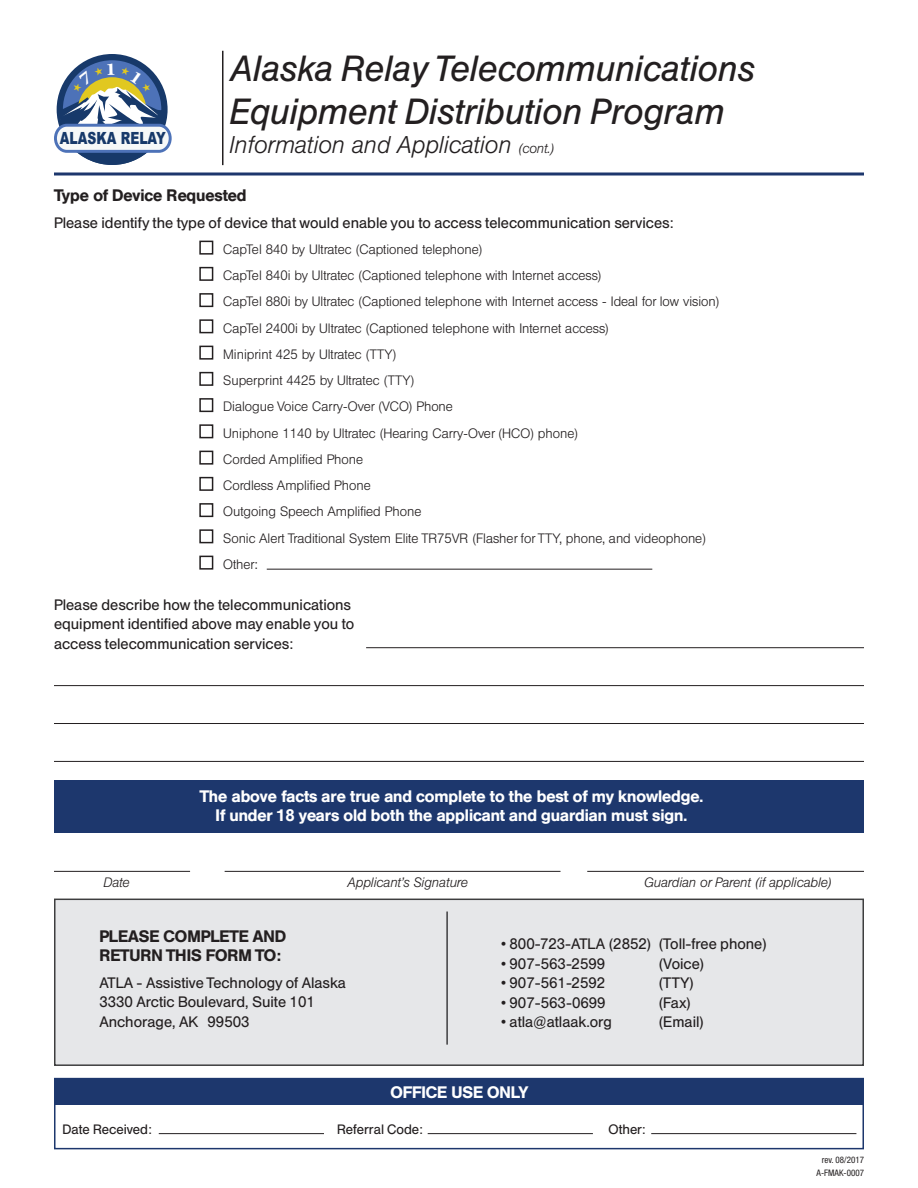
<style>
.page{position:relative;width:918px;height:1188px;background:#fff}
.page>*{position:absolute;margin:0;border:0;box-sizing:border-box;transform-origin:0 0}
.t1{font:italic 36px/43.2px "Berthold Standard BQ";color:#231f20}
.t2{font:italic 300 24px "Berthold Standard BQ";color:#231f20}
.t3{font:900 16.8px "Arial";color:#17396a;scale:.74 1}
.t4{font:500 16.5px/19.5px "Berthold Standard BQ";color:#fff;text-align:center}
.t5{font:500 16.5px/19.5px "Berthold Standard BQ";color:#231f20}
.t6{font:15px/19.5px "Berthold Standard BQ";color:#231f20}
.t7{font:300 13.5px/26.2px "Berthold Standard BQ";color:#231f20}
.t8{font:italic 300 13.5px "Berthold Standard BQ";color:#231f20}
.t9{font:13.5px "Berthold Standard BQ";color:#231f20}
.t10{font:condensed 9px/13.8px "Helvetica Neue";color:#231f20;text-align:center}
.s1{font-size:13.5px}
</style>
<div class="page">
<div style="left:54px;top:780px;width:810px;height:53px;background:#1d376d"></div>
<div style="left:54px;top:1078px;width:810px;height:27px;background:#1d376d"></div>
<div style="left:54px;top:899px;width:810px;height:167px;background:#e6e7e9;border:2px solid #3e3e3f"></div>
<div style="left:54px;top:1078px;width:810px;height:71px;border:2px solid #1d376d"></div>
<hr style="left:222px;top:51px;width:2px;height:114px;background:#231f20">
<svg style="left:54px;top:172px;width:810px;height:4px;background:#556891"></svg>
<svg style="left:57px;top:54px;width:111px;height:111px"></svg>
<div style="left:199px;top:241px;width:14px;height:14px;border:2px solid #231f20"></div>
<div style="left:199px;top:267px;width:14px;height:14px;border:2px solid #231f20"></div>
<div style="left:199px;top:293px;width:14px;height:14px;border:2px solid #231f20"></div>
<div style="left:199px;top:319px;width:14px;height:14px;border:2px solid #231f20"></div>
<div style="left:199px;top:346px;width:14px;height:14px;border:2px solid #231f20"></div>
<div style="left:199px;top:372px;width:14px;height:14px;border:2px solid #231f20"></div>
<div style="left:199px;top:398px;width:14px;height:14px;border:2px solid #231f20"></div>
<div style="left:199px;top:424px;width:14px;height:14px;border:2px solid #231f20"></div>
<div style="left:199px;top:451px;width:14px;height:14px;border:2px solid #231f20"></div>
<div style="left:199px;top:477px;width:14px;height:14px;border:2px solid #231f20"></div>
<div style="left:199px;top:503px;width:14px;height:14px;border:2px solid #231f20"></div>
<div style="left:199px;top:529px;width:14px;height:14px;border:2px solid #231f20"></div>
<div style="left:199px;top:556px;width:14px;height:14px;border:2px solid #231f20"></div>
<hr style="left:366px;top:647px;width:498px;height:1px;background:#231f20">
<hr style="left:54px;top:723px;width:810px;height:1px;background:#231f20">
<hr style="left:54px;top:685px;width:810px;height:1px;background:#231f20">
<hr style="left:54px;top:761px;width:810px;height:1px;background:#231f20">
<hr style="left:54px;top:871px;width:136px;height:1px;background:#231f20">
<hr style="left:225px;top:871px;width:336px;height:1px;background:#231f20">
<hr style="left:587px;top:871px;width:277px;height:1px;background:#231f20">
<hr style="left:159px;top:1133px;width:165px;height:1px;background:#231f20">
<hr style="left:428px;top:1133px;width:165px;height:1px;background:#231f20">
<hr style="left:651px;top:1133px;width:205px;height:1px;background:#231f20">
<hr style="left:267px;top:569px;width:385px;height:1px;background:#231f20">
<hr style="left:446px;top:912px;width:2px;height:133px;background:#3e3e3f">
<svg style="left:54px;top:64px;width:118px;height:101px"></svg>
<p class="t3" style="left:60px;top:125px;width:145px">ALASKA RELAY</p>
<h1 class="t1" style="left:230px;top:48px;width:527px">Alaska Relay Telecommunications<br>Equipment Distribution Program</h1>
<h2 class="t2" style="left:230px;top:131px;width:326px">Information and Application <span class="s1">(cont.)</span></h2>
<p class="t5" style="left:54px;top:186px;width:194px">Type of Device Requested</p>
<p class="t6" style="left:54px;top:213px;width:621px">Please identify the type of device that would enable you to access telecommunication services:</p>
<p class="t7" style="left:223px;top:236px;width:498px">CapTel 840 by Ultratec (Captioned telephone)<br>CapTel 840i by Ultratec (Captioned telephone with Internet access)<br>CapTel 880i by Ultratec (Captioned telephone with Internet access - Ideal for low vision)<br>CapTel 2400i by Ultratec (Captioned telephone with Internet access)<br>Miniprint 425 by Ultratec (TTY)<br>Superprint 4425 by Ultratec (TTY)<br>Dialogue Voice Carry-Over (VCO) Phone<br>Uniphone 1140 by Ultratec (Hearing Carry-Over (HCO) phone)<br>Corded Amplified Phone<br>Cordless Amplified Phone<br>Outgoing Speech Amplified Phone<br>Sonic Alert Traditional System Elite TR75VR (Flasher for TTY, phone, and videophone)<br>Other:</p>
<p class="t6" style="left:54px;top:595px;width:302px">Please describe how the telecommunications equipment identified above may enable you to access telecommunication services:</p>
<p class="t4" style="left:200px;top:787px;width:505px">The above facts are true and complete to the best of my knowledge.<br>If under 18 years old both the applicant and guardian must sign.</p>
<p class="t8" style="left:104px;top:875px;width:28px">Date</p>
<p class="t8" style="left:347px;top:875px;width:122px">Applicant’s Signature</p>
<p class="t8" style="left:644px;top:875px;width:189px">Guardian or Parent (if applicable)</p>
<p class="t5" style="left:99px;top:926px;width:188px">PLEASE COMPLETE AND<br>RETURN THIS FORM TO:</p>
<p class="t6" style="left:99px;top:973px;width:248px">ATLA - Assistive Technology of Alaska<br>3330 Arctic Boulevard, Suite 101<br>Anchorage, AK 99503</p>
<p class="t6" style="left:501px;top:935px;width:268px">• 800-723-ATLA (2852) (Toll-free phone)</p>
<p class="t6" style="left:501px;top:954px;width:106px">• 907-563-2599</p>
<p class="t6" style="left:659px;top:954px;width:47px">(Voice)</p>
<p class="t6" style="left:501px;top:974px;width:106px">• 907-561-2592</p>
<p class="t6" style="left:659px;top:974px;width:37px">(TTY)</p>
<p class="t6" style="left:501px;top:993px;width:106px">• 907-563-0699</p>
<p class="t6" style="left:659px;top:993px;width:34px">(Fax)</p>
<p class="t6" style="left:501px;top:1013px;width:112px">• atla@atlaak.org</p>
<p class="t6" style="left:659px;top:1013px;width:47px">(Email)</p>
<p class="t4" style="left:391px;top:1082px;width:140px">OFFICE USE ONLY</p>
<p class="t9" style="left:63px;top:1122px;width:91px">Date Received:</p>
<p class="t9" style="left:337px;top:1122px;width:87px">Referral Code:</p>
<p class="t9" style="left:609px;top:1122px;width:38px">Other:</p>
<p class="t10" style="left:817px;top:1153px;width:49px">rev. 08/2017<br>A-FMAK-0007</p>
</div>
